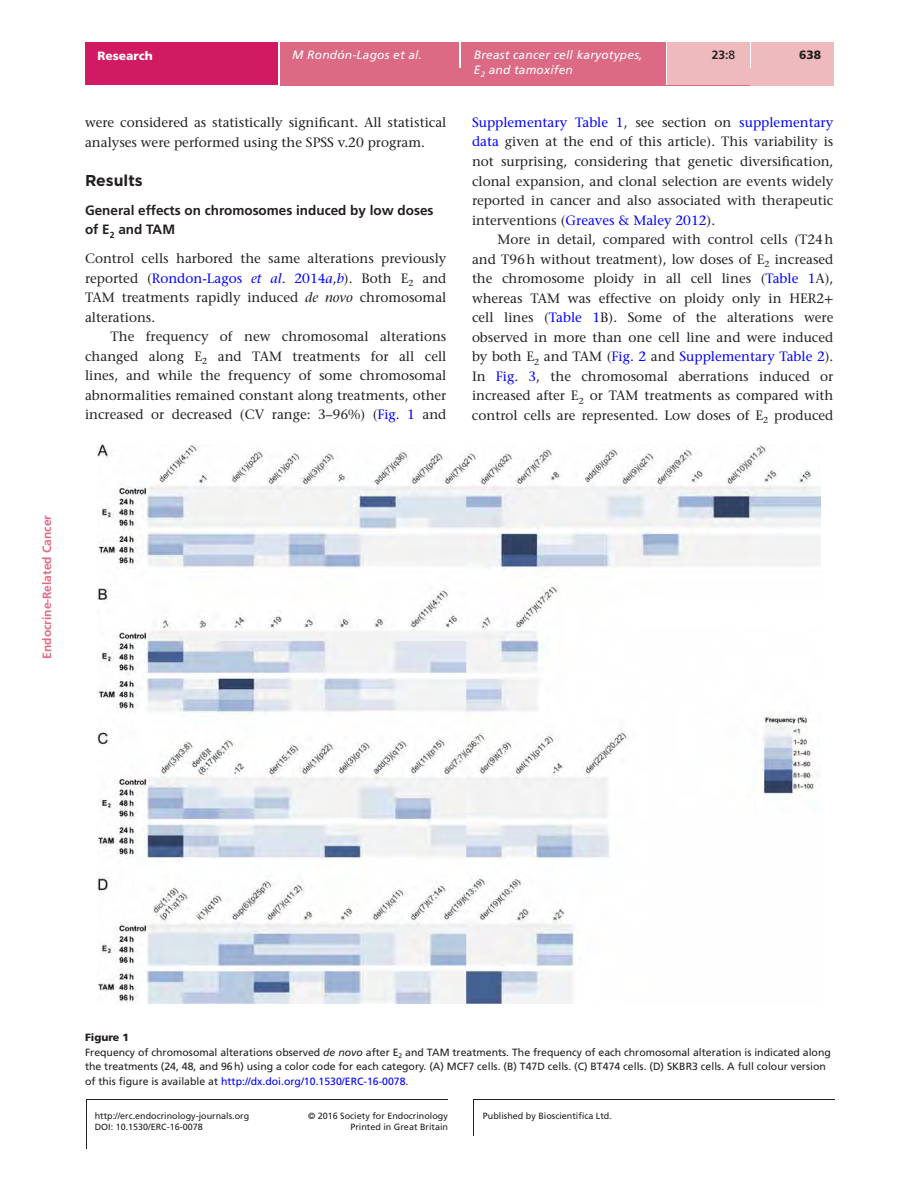
<style>
.page{position:relative;width:919px;height:1187px;background:#fff}
.page>*{position:absolute;margin:0;border:0;box-sizing:border-box;transform-origin:0 0}
.t1{font:700 15.75px "Gotham";color:#231f20}
.t2{font:500 13.5px/19.5px "Stone Serif Std";color:#231f20;text-align:justify}
.t3{font:700 13.5px/19.5px "Frutiger LT Std";color:#231f20}
.t4{font:italic 12px "Frutiger LT Std";letter-spacing:.015em;color:#fff}
.t5{font:700 12px "Frutiger LT Std";color:#df6c85}
.t6{font:900 12px "Frutiger LT Std";color:#fff}
.t7{font:700 12px "Frutiger LT Std";color:#231f20}
.t8{font:900 12px "Frutiger LT Std";color:#231f20}
.t9{font:10.5px/14.7px "Frutiger LT Std";color:#231f20}
.t10{font:9px/11.4px "Frutiger LT Std";color:#231f20;text-align:right}
.s1{font-weight:400}
.s2{color:#00f}
.s3{font-style:italic;color:#00f}
.s4{font-style:italic}
.s5{font-family:"STIX General";font-weight:400}
.s6{font-weight:900}
</style>
<div class="page">
<div style="left:85px;top:43px;width:194px;height:42px;background:#d01b62"></div>
<div style="left:280px;top:51px;width:553px;height:34px;background:#dd6a84"></div>
<div style="left:280px;top:43px;width:179px;height:8px;background:#dd6a84"></div>
<hr style="left:459px;top:43px;width:2px;height:25px;background:#fff">
<div style="left:461px;top:43px;width:204px;height:42px;background:#dd6a84"></div>
<hr style="left:665px;top:43px;width:2px;height:42px;background:#fff">
<div style="left:667px;top:43px;width:82px;height:42px;background:#efbabe"></div>
<div style="left:749px;top:68px;width:84px;height:17px;background:#efbabe"></div>
<hr style="left:749px;top:43px;width:2px;height:25px;background:#fff">
<div style="left:751px;top:43px;width:82px;height:25px;background:#efbabe"></div>
<hr style="left:86px;top:1099px;width:1px;height:49px;background:#231f20">
<hr style="left:473px;top:1099px;width:1px;height:36px;background:#231f20">
<hr style="left:86px;top:1098px;width:362px;height:1px;background:#231f20">
<hr style="left:473px;top:1098px;width:361px;height:1px;background:#231f20">
<img style="left:98px;top:444px;width:722px;height:559px">
<p class="t6" style="left:97px;top:48px;width:57px">Research</p>
<p class="t4" style="left:292px;top:48px;width:131px">M Rondón-Lagos et al.</p>
<p class="t4" style="left:474px;top:48px;width:170px">Breast cancer cell karyotypes,</p>
<p class="t8" style="left:799px;top:48px;width:24px">638</p>
<p class="t4" style="left:474px;top:63px;width:101px">E<sub>2</sub> and tamoxifen</p>
<p class="t7" style="left:711px;top:48px;width:25px">23:<span class="s1">8</span></p>
<p class="t2" style="left:85px;top:113px;width:363px">were considered as statistically significant. All statistical analyses were performed using the SPSS v.20 program.</p>
<p class="t1" style="left:85px;top:169px;width:59px">Results</p>
<p class="t3" style="left:85px;top:200px;width:350px">General effects on chromosomes induced by low doses of E<sub>2</sub> and TAM</p>
<p class="t2" style="left:85px;top:249px;width:363px">Control cells harbored the same alterations previously reported (<span class="s2">Rondon-Lagos</span> <span class="s3">et al</span><span class="s2">. 2014</span><span class="s3">a</span>,<span class="s3">b</span>). Both E<sub>2</sub> and TAM treatments rapidly induced <span class="s4">de novo</span> chromosomal alterations.</p>
<p class="t2" style="left:85px;top:327px;width:363px;text-indent:26px">The frequency of new chromosomal alterations changed along E<sub>2</sub> and TAM treatments for all cell lines, and while the frequency of some chromosomal abnormalities remained constant along treatments, other increased or decreased (CV range: 3–96%) (<span class="s2">Fig. 1</span> and</p>
<p class="t2" style="left:472px;top:112px;width:363px"><span class="s2">Supplementary Table 1</span>, see section on <span class="s2">supplementary data</span> given at the end of this article). This variability is not surprising, considering that genetic diversification, clonal expansion, and clonal selection are events widely reported in cancer and also associated with therapeutic interventions (<span class="s2">Greaves &amp; Maley 2012</span>).</p>
<p class="t2" style="left:472px;top:229px;width:363px;text-indent:26px">More in detail, compared with control cells (T24h and T96h without treatment), low doses of E<sub>2</sub> increased the chromosome ploidy in all cell lines (<span class="s2">Table 1</span>A), whereas TAM was effective on ploidy only in HER2<span class="s5">+ </span>cell lines (<span class="s2">Table 1</span>B). Some of the alterations were observed in more than one cell line and were induced by both E<sub>2</sub> and TAM (<span class="s2">Fig. 2</span> and <span class="s2">Supplementary Table 2</span>).<br>In <span class="s2">Fig. 3</span>, the chromosomal aberrations induced or increased after E<sub>2</sub> or TAM treatments as compared with control cells are represented. Low doses of E<sub>2</sub> produced</p>
<p class="t5" style="left:40px;top:658px;width:145px;rotate:-90deg">Endocrine-Related Cancer</p>
<p class="t9" style="left:85px;top:1029px;width:747px"><span class="s6">Figure 1<br></span>Frequency of chromosomal alterations observed <span class="s4">de novo</span> after E<sub>2</sub> and TAM treatments. The frequency of each chromosomal alteration is indicated along the treatments (24, 48, and 96h) using a color code for each category. (A) MCF7 cells. (B) T47D cells. (C) BT474 cells. (D) SKBR3 cells. A full colour version of this figure is available at <span class="s2">http://dx.doi.org/10.1530/ERC-16-0078</span>.</p>
<p class="t10" style="left:95px;top:1109px;width:156px">http://erc.endocrinology-journals.org</p>
<p class="t10" style="left:308px;top:1109px;width:141px">© 2016 Society for Endocrinology<br>Printed in Great Britain</p>
<p class="t10" style="left:483px;top:1109px;width:131px">Published by Bioscientifica Ltd.</p>
<p class="t10" style="left:95px;top:1121px;width:110px">DOI: 10.1530/ERC-16-0078</p>
</div>
